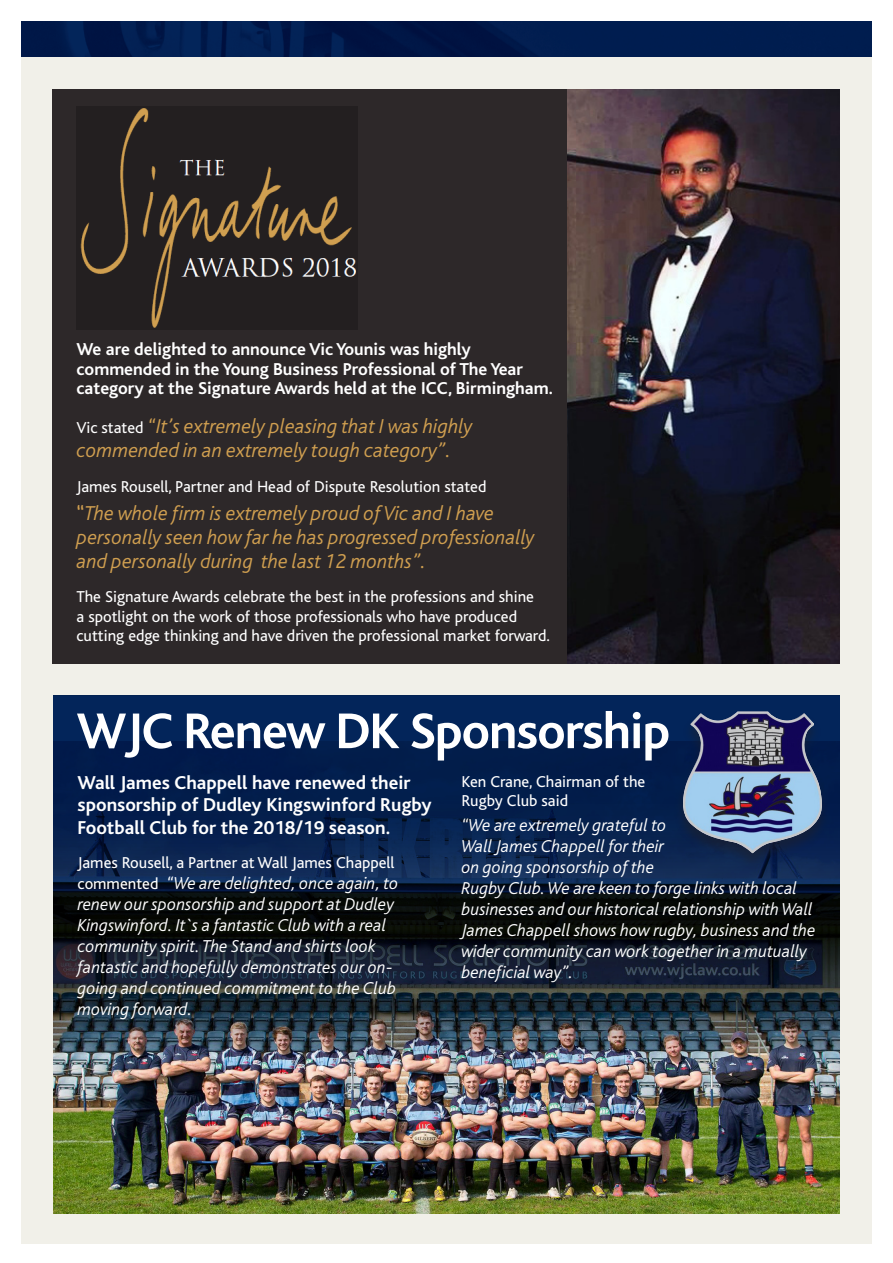
<style>
.page{position:relative;width:893px;height:1263px;background:#fff}
.page>*{position:absolute;margin:0;border:0;box-sizing:border-box;transform-origin:0 0}
.t1{font:700 52.5px "Bliss";letter-spacing:-.02em;color:#fff}
.t2{font:italic 300 21px/24px "Bliss";color:#d09f50}
.t3{font:700 19.5px/22.5px "Bliss";color:#fff}
.t4{font:italic 300 18px/21px "Bliss";color:#fff}
.t5{font:700 18px/19.5px "Bliss";color:#fff}
.t6{font:16.5px/19.5px "Bliss";color:#fff}
.s1{font-weight:400;font-style:normal;font-size:16.5px;color:#fff}
.s2{font-weight:400;font-style:normal}
.s3{font-weight:400;font-style:normal;font-size:16.5px}
</style>
<div class="page">
<div style="left:21px;top:45px;width:851px;height:1199px;background:#f1f0e9"></div>
<img style="left:21px;top:21px;width:851px;height:35px">
<img style="left:567px;top:89px;width:273px;height:574px">
<img style="left:53px;top:1054px;width:787px;height:159px">
<div style="left:53px;top:89px;width:514px;height:574px;background:#2d2829"></div>
<svg style="left:53px;top:695px;width:787px;height:359px;background:#12243f"></svg>
<img style="left:80px;top:108px;width:276px;height:220px">
<div style="left:674px;top:711px;width:157px;height:159px;background:#0a2552"></div>
<img style="left:681px;top:711px;width:142px;height:143px">
<p class="t5" style="left:77px;top:340px;width:478px">We are delighted to announce Vic Younis was highly commended in the Young Business Professional of The Year category at the Signature Awards held at the ICC, Birmingham.</p>
<p class="t2" style="left:77px;top:415px;width:397px"><span class="s1">Vic stated</span> “It’s extremely pleasing that I was highly commended in an extremely tough category”.</p>
<p class="t6" style="left:77px;top:477px;width:411px">James Rousell, Partner and Head of Dispute Resolution stated</p>
<p class="t2" style="left:77px;top:501px;width:460px"><span class="s2">“</span>The whole firm is extremely proud of Vic and I have personally seen how far he has progressed professionally and personally during the last 12 months”.</p>
<p class="t6" style="left:77px;top:587px;width:475px">The Signature Awards celebrate the best in the professions and shine<br>a spotlight on the work of those professionals who have produced cutting edge thinking and have driven the professional market forward.</p>
<p class="t1" style="left:77px;top:704px;width:595px">WJC Renew DK Sponsorship</p>
<p class="t3" style="left:78px;top:772px;width:355px">Wall James Chappell have renewed their sponsorship of Dudley Kingswinford Rugby<br>Football Club for the 2018/19 season.</p>
<p class="t6" style="left:78px;top:853px;width:318px">James Rousell, a Partner at Wall James Chappell</p>
<p class="t4" style="left:78px;top:873px;width:322px"><span class="s3">commented</span> “We are delighted, once again, to renew our sponsorship and support at Dudley Kingswinford. It`s a fantastic Club with a real community spirit. The Stand and shirts look fantastic and hopefully demonstrates our on&shy;going and continued commitment to the Club moving forward.</p>
<p class="t6" style="left:461px;top:772px;width:185px">Ken Crane, Chairman of the<br>Rugby Club said</p>
<p class="t4" style="left:461px;top:815px;width:355px">“We are extremely grateful to<br>Wall James Chappell for their<br>on going sponsorship of the<br>Rugby Club. We are keen to forge links with local businesses and our historical relationship with Wall James Chappell shows how rugby, business and the wider community can work together in a mutually beneficial way”.</p>
</div>
